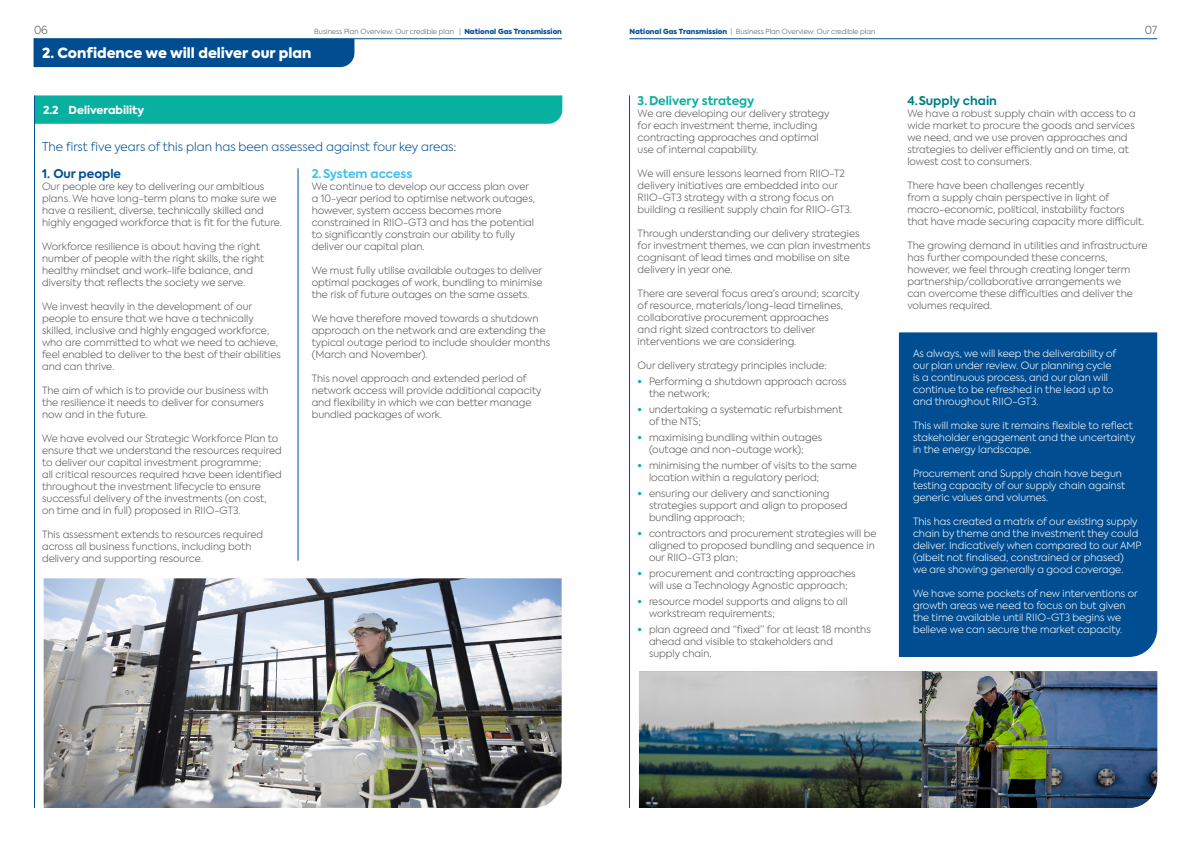
<style>
.page{position:relative;width:1191px;height:842px;background:#fff}
.page>*{position:absolute;margin:0;border:0;box-sizing:border-box;transform-origin:0 0}
.t1{font:900 14px "Axiforma";color:#fff}
.t2{font:300 12px "Axiforma";color:#004d92}
.t3{font:700 12px "Axiforma";color:#08b0a0}
.t4{font:700 12px "Axiforma";letter-spacing:-.005em;color:#41c0f0}
.t5{font:700 12px "Axiforma";color:#007f83}
.t6{font:700 12px "Axiforma";color:#004d92}
.t7{font:800 11px "Axiforma";color:#fff}
.t8{font:300 11px "Axiforma";color:#575756}
.t9{font:300 10px/12px "Axiforma";color:#575756}
.t10{font:300 10px/12px "Axiforma";color:#fff}
.t11{font:300 7px "Axiforma";color:#575756}
.s1{font-weight:900;color:#004d92}
.s2{font-weight:700;color:#08b0a0}
</style>
<div class="page">
<svg style="left:35px;top:95px;width:527px;height:29px;background:#0eb1a2"></svg>
<hr style="left:34px;top:95px;width:1px;height:713px;background:#004d92">
<hr style="left:34px;top:38px;width:528px;height:1px;background:#004d92">
<div style="left:34px;top:39px;width:320px;height:28px;background:#004d92"></div>
<hr style="left:298px;top:168px;width:1px;height:393px;background:#004d92">
<hr style="left:629px;top:38px;width:528px;height:1px;background:#004d92">
<hr style="left:629px;top:95px;width:1px;height:713px;background:#004d92">
<div style="left:899px;top:332px;width:258px;height:325px;background:#004d92"></div>
<img style="left:44px;top:578px;width:517px;height:230px">
<img style="left:639px;top:671px;width:518px;height:137px">
<p class="t8" style="left:34px;top:23px;width:15px">06</p>
<h1 class="t1" style="left:42px;top:43px;width:271px">2. Confidence we will deliver our plan</h1>
<p class="t11" style="left:314px;top:27px;width:249px">Business Plan Overview: Our credible plan | <span class="s1">National Gas Transmission</span></p>
<p class="t11" style="left:629px;top:27px;width:247px"><span class="s1">National Gas Transmission</span> | Business Plan Overview: Our credible plan</p>
<p class="t7" style="left:43px;top:102px;width:103px">2.2 Deliverability</p>
<p class="t2" style="left:42px;top:139px;width:416px">The first five years of this plan has been assessed against four key areas:</p>
<p class="t6" style="left:42px;top:165px;width:81px">1. Our people</p>
<p class="t9" style="left:42px;top:180px;width:241px">Our people are key to delivering our ambitious plans. We have long-term plans to make sure we have a resilient, diverse, technically skilled and highly engaged workforce that is fit for the future.</p>
<p class="t9" style="left:42px;top:240px;width:224px">Workforce resilience is about having the right number of people with the right skills, the right healthy mindset and work-life balance, and diversity that reflects the society we serve.</p>
<p class="t9" style="left:42px;top:300px;width:240px">We invest heavily in the development of our people to ensure that we have a technically skilled, inclusive and highly engaged workforce, who are committed to what we need to achieve, feel enabled to deliver to the best of their abilities and can thrive.</p>
<p class="t9" style="left:42px;top:384px;width:228px">The aim of which is to provide our business with the resilience it needs to deliver for consumers now and in the future.</p>
<p class="t9" style="left:42px;top:432px;width:241px">We have evolved our Strategic Workforce Plan to ensure that we understand the resources required to deliver our capital investment programme;<br>all critical resources required have been identified throughout the investment lifecycle to ensure successful delivery of the investments (on cost,<br>on time and in full) proposed in RIIO-GT3.</p>
<p class="t9" style="left:42px;top:528px;width:222px">This assessment extends to resources required across all business functions, including both delivery and supporting resource.</p>
<p class="t4" style="left:312px;top:165px;width:102px">2.System access</p>
<p class="t9" style="left:312px;top:180px;width:225px">We continue to develop our access plan over a 10-year period to optimise network outages, however, system access becomes more constrained in RIIO-GT3 and has the potential to significantly constrain our ability to fully deliver our capital plan.</p>
<p class="t9" style="left:312px;top:264px;width:232px;text-align:justify">We must fully utilise available outages to deliver optimal packages of work, bundling to minimise the risk of future outages on the same assets.</p>
<p class="t9" style="left:312px;top:312px;width:240px">We have therefore moved towards a shutdown approach on the network and are extending the typical outage period to include shoulder months (March and November).</p>
<p class="t9" style="left:312px;top:372px;width:231px">This novel approach and extended period of network access will provide additional capacity and flexibility in which we can better manage bundled packages of work.</p>
<p class="t3" style="left:637px;top:92px;width:118px">3.Delivery strategy</p>
<p class="t9" style="left:637px;top:107px;width:193px">We are developing our delivery strategy for each investment theme, including contracting approaches and optimal use of internal capability.</p>
<p class="t9" style="left:637px;top:167px;width:216px">We will ensure lessons learned from RIIO-T2 delivery initiatives are embedded into our RIIO-GT3 strategy with a strong focus on building a resilient supply chain for RIIO-GT3.</p>
<p class="t9" style="left:637px;top:227px;width:234px">Through understanding our delivery strategies for investment themes, we can plan investments cognisant of lead times and mobilise on site delivery in year one.</p>
<p class="t9" style="left:637px;top:287px;width:223px">There are several focus area’s around; scarcity of resource, materials/long-lead timelines, collaborative procurement approaches<br>and right sized contractors to deliver interventions we are considering.</p>
<p class="t9" style="left:637px;top:359px;width:191px">Our delivery strategy principles include:</p>
<p class="t9" style="left:649px;top:375px;width:199px;text-indent:-11px"><span class="s2">•</span> Performing a shutdown approach across the network;</p>
<p class="t9" style="left:649px;top:403px;width:195px;text-indent:-11px"><span class="s2">•</span> undertaking a systematic refurbishment of the NTS;</p>
<p class="t9" style="left:649px;top:431px;width:175px;text-indent:-11px"><span class="s2">•</span> maximising bundling within outages (outage and non-outage work);</p>
<p class="t9" style="left:649px;top:459px;width:209px;text-indent:-11px"><span class="s2">•</span> minimising the number of visits to the same location within a regulatory period;</p>
<p class="t9" style="left:649px;top:487px;width:200px;text-indent:-11px"><span class="s2">•</span> ensuring our delivery and sanctioning strategies support and align to proposed bundling approach;</p>
<p class="t9" style="left:649px;top:527px;width:229px;text-indent:-11px"><span class="s2">•</span> contractors and procurement strategies will be aligned to proposed bundling and sequence in our RIIO-GT3 plan;</p>
<p class="t9" style="left:637px;top:567px;width:219px;text-align:center"><span class="s2">•</span> procurement and contracting approaches will use a Technology Agnostic approach;</p>
<p class="t9" style="left:649px;top:595px;width:200px;text-indent:-11px"><span class="s2">•</span> resource model supports and aligns to all workstream requirements;</p>
<p class="t9" style="left:649px;top:623px;width:223px;text-indent:-11px"><span class="s2">•</span> plan agreed and “fixed” for at least 18 months ahead and visible to stakeholders and<br>supply chain.</p>
<p class="t8" style="left:1144px;top:23px;width:14px">07</p>
<p class="t5" style="left:907px;top:92px;width:91px">4.Supply chain</p>
<p class="t9" style="left:907px;top:107px;width:230px">We have a robust supply chain with access to a wide market to procure the goods and services we need, and we use proven approaches and strategies to deliver efficiently and on time, at lowest cost to consumers.</p>
<p class="t9" style="left:907px;top:179px;width:239px">There have been challenges recently<br>from a supply chain perspective in light of macro-economic, political, instability factors that have made securing capacity more difficult.</p>
<p class="t9" style="left:907px;top:239px;width:241px">The growing demand in utilities and infrastructure has further compounded these concerns, however, we feel through creating longer term partnership/collaborative arrangements we<br>can overcome these difficulties and deliver the volumes required.</p>
<p class="t10" style="left:913px;top:347px;width:205px">As always, we will keep the deliverability of our plan under review. Our planning cycle is a continuous process, and our plan will continue to be refreshed in the lead up to and throughout RIIO-GT3.</p>
<p class="t10" style="left:913px;top:419px;width:224px">This will make sure it remains flexible to reflect stakeholder engagement and the uncertainty in the energy landscape.</p>
<p class="t10" style="left:913px;top:467px;width:214px">Procurement and Supply chain have begun testing capacity of our supply chain against generic values and volumes.</p>
<p class="t10" style="left:913px;top:515px;width:230px">This has created a matrix of our existing supply chain by theme and the investment they could deliver. Indicatively when compared to our AMP (albeit not finalised, constrained or phased)<br>we are showing generally a good coverage.</p>
<p class="t10" style="left:913px;top:587px;width:226px">We have some pockets of new interventions or growth areas we need to focus on but given the time available until RIIO-GT3 begins we believe we can secure the market capacity.</p>
</div>
